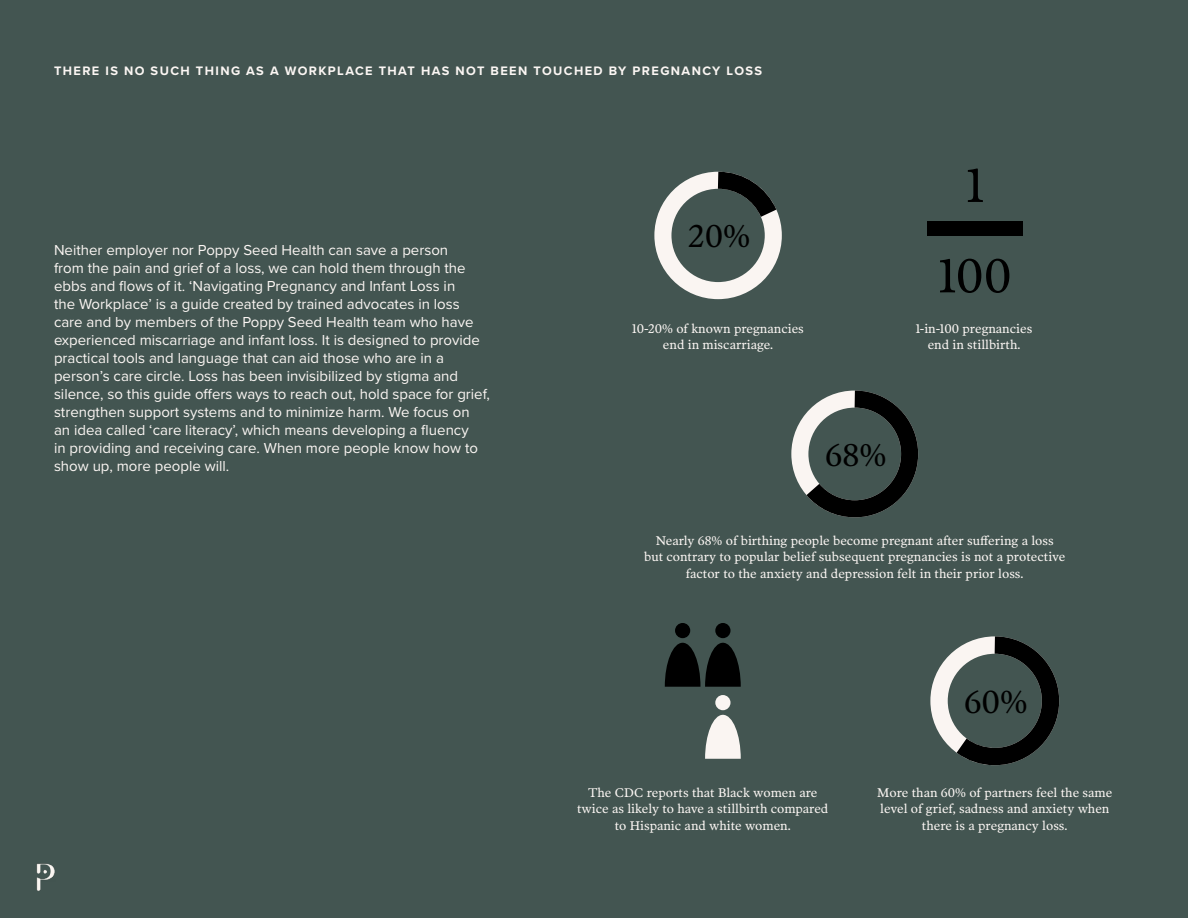
<style>
.page{position:relative;width:1188px;height:918px;background:#435551}
.page>*{position:absolute;margin:0;border:0;box-sizing:border-box;transform-origin:0 0}
.t1{font:32.4px "Poynter Oldstyle Text";color:#000}
.t2{font:31.95px "Poynter Oldstyle Text";color:#000}
.t3{font:31.8px "Poynter Oldstyle Text";color:#000}
.t4{font:15px/18px "Proxima Nova";color:#fbf6f3}
.t5{font:12.75px/16.5px "Poynter Oldstyle Text";color:#fbf6f3;text-align:center}
.t6{font:700 12.75px "Proxima Nova";letter-spacing:.11em;color:#fbf6f3}
</style>
<div class="page">
<img style="left:36px;top:863px;width:19px;height:28px">
<svg style="left:968px;top:168px;width:15px;height:34px"></svg>
<svg style="left:940px;top:259px;width:69px;height:34px"></svg>
<div style="left:928px;top:222px;width:95px;height:14px;background:#000"></div>
<div style="left:654px;top:172px;width:128px;height:127px;border:17px solid #faf5f2;border-radius:50%"></div>
<svg style="left:701px;top:171px;width:81px;height:65px"></svg>
<svg style="left:791px;top:390px;width:128px;height:128px"></svg>
<div style="left:675px;top:623px;width:15px;height:15px;background:#000;border-radius:50%"></div>
<svg style="left:665px;top:643px;width:76px;height:44px"></svg>
<div style="left:715px;top:623px;width:16px;height:15px;background:#000;border-radius:50%"></div>
<svg style="left:705px;top:715px;width:36px;height:44px"></svg>
<div style="left:715px;top:695px;width:16px;height:15px;background:#faf5f2;border-radius:50%"></div>
<svg style="left:937px;top:636px;width:123px;height:130px"></svg>
<p class="t6" style="left:54px;top:61px;width:710px">THERE IS NO SUCH THING AS A WORKPLACE THAT HAS NOT BEEN TOUCHED BY PREGNANCY LOSS</p>
<p class="t4" style="left:54px;top:240px;width:437px">Neither employer nor Poppy Seed Health can save a person<br>from the pain and grief of a loss, we can hold them through the ebbs and flows of it. ‘Navigating Pregnancy and Infant Loss in<br>the Workplace’ is a guide created by trained advocates in loss care and by members of the Poppy Seed Health team who have experienced miscarriage and infant loss. It is designed to provide practical tools and language that can aid those who are in a person’s care circle. Loss has been invisibilized by stigma and silence, so this guide offers ways to reach out, hold space for grief, strengthen support systems and to minimize harm. We focus on<br>an idea called ‘care literacy’, which means developing a fluency<br>in providing and receiving care. When more people know how to show up, more people will.</p>
<h2 class="t2" style="left:688px;top:216px;width:64px">20%</h2>
<p class="t5" style="left:632px;top:320px;width:173px">10-20% of known pregnancies end in miscarriage.</p>
<p class="t5" style="left:916px;top:320px;width:118px">1-in-100 pregnancies end in stillbirth.</p>
<h3 class="t3" style="left:825px;top:435px;width:63px">68%</h3>
<p class="t5" style="left:644px;top:532px;width:423px">Nearly 68% of birthing people become pregnant after suffering a loss<br>but contrary to popular belief subsequent pregnancies is not a protective factor to the anxiety and depression felt in their prior loss.</p>
<h1 class="t1" style="left:964px;top:681px;width:65px">60%</h1>
<p class="t5" style="left:577px;top:784px;width:253px">The CDC reports that Black women are twice as likely to have a stillbirth compared to Hispanic and white women.</p>
<p class="t5" style="left:877px;top:784px;width:236px">More than 60% of partners feel the same level of grief, sadness and anxiety when there is a pregnancy loss.</p>
</div>
